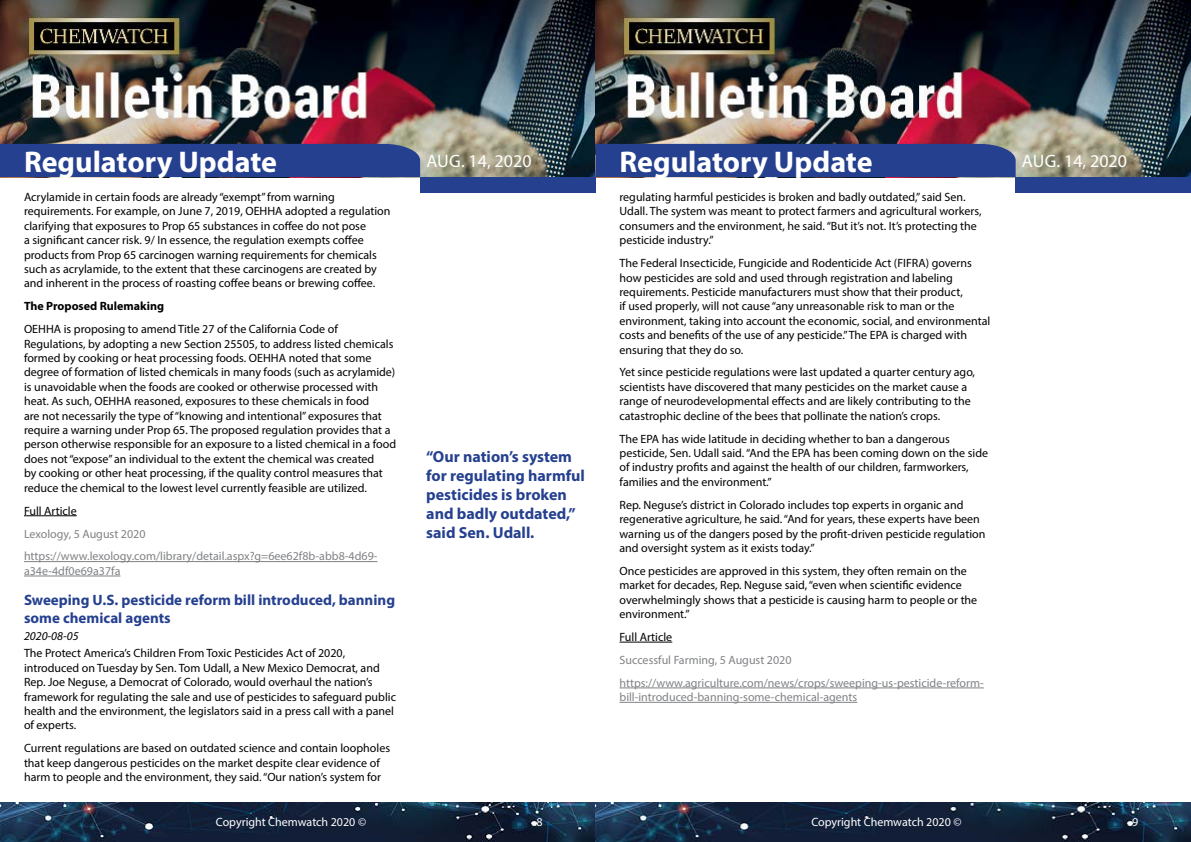
<style>
.page{position:relative;width:1191px;height:842px;background:#fff}
.page>*{position:absolute;margin:0;border:0;box-sizing:border-box;transform-origin:0 0}
.t1{font:700 30px "Myriad Pro";color:#fff}
.t2{font:18px "Myriad Pro";color:#fff}
.t3{font:700 16px/19.2px "Myriad Pro";color:#25408f}
.t4{font:700 15px/18px "Myriad Pro";color:#25408f}
.t5{font:12px/14.4px "Myriad Pro";color:#000}
.t6{font:12px/22.9px "Myriad Pro";color:#808285}
.t7{font:12px "Myriad Pro";color:#fff}
.t8{font:700 12px "Myriad Pro";color:#000}
.t9{font:italic 12px "Myriad Pro";color:#000}
</style>
<div class="page">
<img style="left:0;top:0;width:1191px;height:177px">
<div style="left:420px;top:177px;width:175px;height:15px;background:#25408f"></div>
<div style="left:1015px;top:177px;width:176px;height:15px;background:#25408f"></div>
<div style="left:0;top:144px;width:420px;height:33px;background:#25408f"></div>
<div style="left:595px;top:144px;width:420px;height:33px;background:#25408f"></div>
<img style="left:0;top:802px;width:1191px;height:40px">
<hr style="left:619px;top:642px;width:53px;height:1px;background:#000">
<hr style="left:619px;top:688px;width:364px;height:1px;background:#808285">
<hr style="left:619px;top:702px;width:238px;height:1px;background:#808285">
<hr style="left:24px;top:515px;width:53px;height:1px;background:#000">
<hr style="left:24px;top:561px;width:353px;height:1px;background:#808285">
<hr style="left:24px;top:576px;width:96px;height:1px;background:#808285">
<h1 class="t1" style="left:24px;top:142px;width:255px">Regulatory Update</h1>
<h1 class="t1" style="left:619px;top:142px;width:255px">Regulatory Update</h1>
<p class="t5" style="left:619px;top:190px;width:363px">regulating harmful pesticides is broken and badly outdated,” said Sen.<br>Udall. The system was meant to protect farmers and agricultural workers, consumers and the environment, he said. “But it’s not. It’s protecting the pesticide industry.”</p>
<p class="t5" style="left:619px;top:256px;width:372px">The Federal Insecticide, Fungicide and Rodenticide Act (FIFRA) governs how pesticides are sold and used through registration and labeling requirements. Pesticide manufacturers must show that their product,<br>if used properly, will not cause “any unreasonable risk to man or the environment, taking into account the economic, social, and environmental costs and benefits of the use of any pesticide.” The EPA is charged with ensuring that they do so.</p>
<p class="t5" style="left:619px;top:365px;width:357px">Yet since pesticide regulations were last updated a quarter century ago, scientists have discovered that many pesticides on the market cause a range of neurodevelopmental effects and are likely contributing to the catastrophic decline of the bees that pollinate the nation’s crops.</p>
<p class="t5" style="left:619px;top:431px;width:370px">The EPA has wide latitude in deciding whether to ban a dangerous pesticide, Sen. Udall said. “And the EPA has been coming down on the side of industry profits and against the health of our children, farmworkers, families and the environment.”</p>
<p class="t5" style="left:619px;top:497px;width:367px">Rep. Neguse’s district in Colorado includes top experts in organic and regenerative agriculture, he said. “And for years, these experts have been warning us of the dangers posed by the profit-driven pesticide regulation and oversight system as it exists today.”</p>
<p class="t5" style="left:619px;top:563px;width:359px">Once pesticides are approved in this system, they often remain on the market for decades, Rep. Neguse said, “even when scientific evidence overwhelmingly shows that a pesticide is causing harm to people or the environment.”</p>
<p class="t5" style="left:619px;top:629px;width:54px">Full Article</p>
<p class="t6" style="left:619px;top:648px;width:366px">Successful Farming, 5 August 2020 https://www.agriculture.com/news/crops/sweeping-us-pesticide-reform-</p>
<p class="t6" style="left:619px;top:685px;width:239px">bill-introduced-banning-some-chemical-agents</p>
<h2 class="t2" style="left:426px;top:149px;width:107px">Aug. 14, 2020</h2>
<h2 class="t2" style="left:1022px;top:149px;width:107px">Aug. 14, 2020</h2>
<p class="t5" style="left:24px;top:190px;width:368px">Acrylamide in certain foods are already “exempt” from warning requirements. For example, on June 7, 2019, OEHHA adopted a regulation clarifying that exposures to Prop 65 substances in coffee do not pose<br>a significant cancer risk. 9/ In essence, the regulation exempts coffee products from Prop 65 carcinogen warning requirements for chemicals such as acrylamide, to the extent that these carcinogens are created by and inherent in the process of roasting coffee beans or brewing coffee.</p>
<p class="t8" style="left:24px;top:298px;width:142px">The Proposed Rulemaking</p>
<p class="t5" style="left:24px;top:322px;width:374px">OEHHA is proposing to amend Title 27 of the California Code of Regulations, by adopting a new Section 25505, to address listed chemicals formed by cooking or heat processing foods. OEHHA noted that some degree of formation of listed chemicals in many foods (such as acrylamide) is unavoidable when the foods are cooked or otherwise processed with heat. As such, OEHHA reasoned, exposures to these chemicals in food<br>are not necessarily the type of “knowing and intentional” exposures that require a warning under Prop 65. The proposed regulation provides that a person otherwise responsible for an exposure to a listed chemical in a food does not “expose” an individual to the extent the chemical was created<br>by cooking or other heat processing, if the quality control measures that reduce the chemical to the lowest level currently feasible are utilized.</p>
<p class="t5" style="left:24px;top:503px;width:54px">Full Article</p>
<p class="t6" style="left:24px;top:522px;width:355px">Lexology, 5 August 2020 https://www.lexology.com/library/detail.aspx?g=6ee62f8b-abb8-4d69-</p>
<p class="t6" style="left:24px;top:559px;width:98px">a34e-4df0e69a37fa</p>
<p class="t4" style="left:24px;top:590px;width:372px">Sweeping U.S. pesticide reform bill introduced, banning some chemical agents</p>
<p class="t9" style="left:24px;top:629px;width:56px">2020-08-05</p>
<p class="t5" style="left:24px;top:646px;width:373px">The Protect America’s Children From Toxic Pesticides Act of 2020, introduced on Tuesday by Sen. Tom Udall, a New Mexico Democrat, and Rep. Joe Neguse, a Democrat of Colorado, would overhaul the nation’s framework for regulating the sale and use of pesticides to safeguard public health and the environment, the legislators said in a press call with a panel of experts.</p>
<p class="t5" style="left:24px;top:741px;width:367px">Current regulations are based on outdated science and contain loopholes that keep dangerous pesticides on the market despite clear evidence of harm to people and the environment, they said. “Our nation’s system for</p>
<h3 class="t3" style="left:426px;top:446px;width:160px">“Our nation’s system for regulating harmful pesticides is broken and badly outdated,” said Sen. Udall.</h3>
<p class="t7" style="left:216px;top:815px;width:152px">Copyright Chemwatch 2020 ©</p>
<p class="t7" style="left:536px;top:815px;width:8px">8</p>
<p class="t7" style="left:811px;top:815px;width:152px">Copyright Chemwatch 2020 ©</p>
<p class="t7" style="left:1132px;top:815px;width:8px">9</p>
</div>
